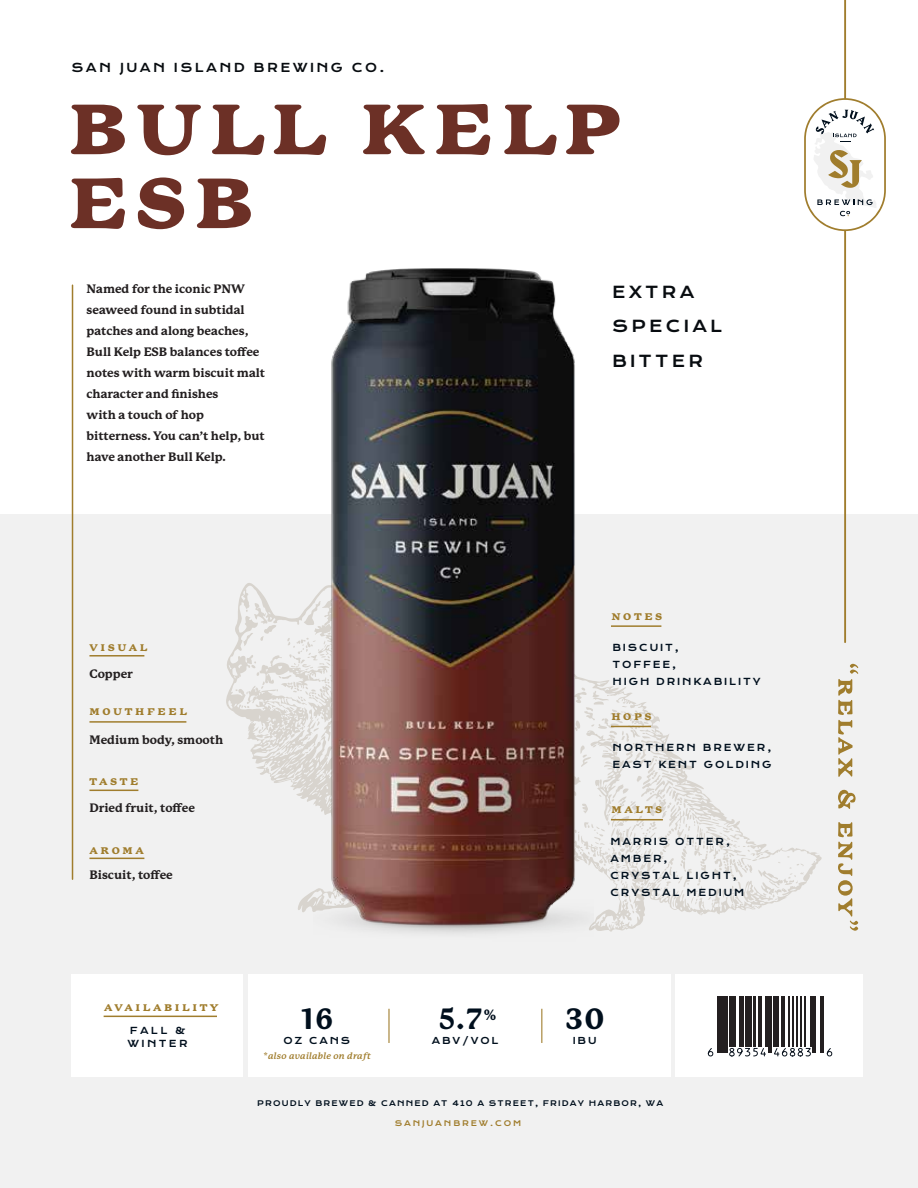
<style>
.page{position:relative;width:918px;height:1188px;background:#fff}
.page>*{position:absolute;margin:0;border:0;box-sizing:border-box;transform-origin:0 0}
.t1{font:800 97.05px/73.9px "P22 Mackinac Pro";letter-spacing:.07em;color:#6c3026}
.t2{font:800 28.65px "P22 Mackinac Pro";color:#000f1d}
.t3{font:16.05px/34.5px "Krona One";letter-spacing:.2em;color:#080c10}
.t4{font:800 13.2px "P22 Mackinac Pro";letter-spacing:.2em;color:#a07d2d}
.t5{font:800 12px/21px "P22 Mackinac Pro";color:#231f20}
.t6{font:12px "Krona One";letter-spacing:.2em;color:#080c10}
.t7{font:9.45px/17px "Krona One";letter-spacing:.2em;color:#000f1d}
.t8{font:9.45px/13.5px "Krona One";letter-spacing:.25em;color:#000f1d}
.t9{font:9.3px "Krona One";letter-spacing:.2em;color:#000f1d}
.t10{font:italic 700 9px "P22 Mackinac Pro";letter-spacing:.025em;color:#a07d2d}
.t11{font:7.5px "Krona One";letter-spacing:.15em;color:#000f1d}
.t12{font:7.5px "Krona One";letter-spacing:.25em;color:#a07d2d}
</style>
<div class="page">
<div style="left:0;top:423px;width:918px;height:765px;background:#f1f1f1"></div>
<div style="left:0;top:0;width:918px;height:514px;background:#fff"></div>
<svg style="left:838px;top:664px;width:20px;height:113px"></svg>
<svg style="left:838px;top:790px;width:18px;height:19px"></svg>
<svg style="left:838px;top:822px;width:20px;height:109px"></svg>
<hr style="left:72px;top:285px;width:1px;height:594px;background:#a07d2d">
<hr style="left:89px;top:655px;width:55px;height:2px;background:#a07d2d">
<hr style="left:89px;top:790px;width:49px;height:1px;background:#a07d2d">
<hr style="left:89px;top:858px;width:55px;height:1px;background:#a07d2d">
<hr style="left:89px;top:721px;width:97px;height:2px;background:#a07d2d">
<hr style="left:844px;top:231px;width:2px;height:411px;background:#a07d2d">
<svg style="left:226px;top:583px;width:596px;height:349px"></svg>
<div style="left:72px;top:974px;width:171px;height:103px;background:#fff"></div>
<div style="left:248px;top:974px;width:422px;height:103px;background:#fff"></div>
<hr style="left:104px;top:1016px;width:113px;height:1px;background:#a07d2d">
<hr style="left:388px;top:1009px;width:2px;height:34px;background:#a07d2d">
<hr style="left:541px;top:1009px;width:1px;height:34px;background:#a07d2d">
<div style="left:675px;top:974px;width:187px;height:103px;background:#fff"></div>
<hr style="left:611px;top:726px;width:40px;height:1px;background:#a07d2d">
<hr style="left:611px;top:625px;width:50px;height:2px;background:#a07d2d">
<hr style="left:611px;top:819px;width:52px;height:1px;background:#a07d2d">
<svg style="left:804px;top:98px;width:82px;height:133px"></svg>
<hr style="left:844px;top:0;width:2px;height:98px;background:#a07d2d">
<hr style="left:717px;top:996px;width:1px;height:56px;background:#231f20">
<hr style="left:719px;top:996px;width:1px;height:56px;background:#231f20">
<hr style="left:721px;top:996px;width:2px;height:56px;background:#231f20">
<hr style="left:724px;top:996px;width:4px;height:56px;background:#231f20">
<hr style="left:729px;top:996px;width:3px;height:51px;background:#231f20">
<hr style="left:733px;top:996px;width:3px;height:51px;background:#231f20">
<hr style="left:739px;top:996px;width:2px;height:51px;background:#231f20">
<hr style="left:742px;top:996px;width:2px;height:51px;background:#231f20">
<div style="left:745px;top:996px;width:5px;height:51px;background:#231f20"></div>
<hr style="left:751px;top:996px;width:1px;height:51px;background:#231f20">
<hr style="left:753px;top:996px;width:2px;height:51px;background:#231f20">
<hr style="left:758px;top:996px;width:2px;height:51px;background:#231f20">
<hr style="left:761px;top:996px;width:1px;height:51px;background:#231f20">
<hr style="left:765px;top:996px;width:2px;height:51px;background:#231f20">
<hr style="left:769px;top:996px;width:1px;height:56px;background:#231f20">
<hr style="left:771px;top:996px;width:1px;height:56px;background:#231f20">
<hr style="left:773px;top:996px;width:1px;height:51px;background:#231f20">
<hr style="left:775px;top:996px;width:4px;height:51px;background:#231f20">
<hr style="left:781px;top:996px;width:1px;height:51px;background:#231f20">
<hr style="left:783px;top:996px;width:1px;height:51px;background:#231f20">
<hr style="left:789px;top:996px;width:1px;height:51px;background:#231f20">
<hr style="left:792px;top:996px;width:1px;height:51px;background:#231f20">
<hr style="left:797px;top:996px;width:1px;height:51px;background:#231f20">
<hr style="left:800px;top:996px;width:1px;height:51px;background:#231f20">
<hr style="left:805px;top:996px;width:1px;height:51px;background:#231f20">
<hr style="left:810px;top:996px;width:1px;height:51px;background:#231f20">
<hr style="left:812px;top:996px;width:1px;height:56px;background:#231f20">
<hr style="left:815px;top:996px;width:1px;height:56px;background:#231f20">
<hr style="left:820px;top:996px;width:1px;height:56px;background:#231f20">
<hr style="left:822px;top:996px;width:2px;height:56px;background:#231f20">
<svg style="left:707px;top:1048px;width:7px;height:9px"></svg>
<svg style="left:729px;top:1047px;width:37px;height:10px"></svg>
<svg style="left:774px;top:1047px;width:37px;height:10px"></svg>
<svg style="left:826px;top:1048px;width:7px;height:9px"></svg>
<img style="left:313px;top:268px;width:280px;height:666px">
<p class="t6" style="left:72px;top:60px;width:315px">SAN JUAN ISLAND BREWING CO.</p>
<h1 class="t1" style="left:68px;top:84px;width:554px">bull kelp esb</h1>
<p class="t5" style="left:87px;top:278px;width:180px">Named for the iconic PNW seaweed found in subtidal patches and along beaches,<br>Bull Kelp ESB balances toffee notes with warm biscuit malt character and finishes<br>with a touch of hop bitterness. You can’t help, but have another Bull Kelp.</p>
<p class="t4" style="left:90px;top:638px;width:59px">visual</p>
<p class="t5" style="left:89px;top:664px;width:45px">Copper</p>
<p class="t4" style="left:89px;top:703px;width:99px">mouthfeel</p>
<p class="t5" style="left:89px;top:729px;width:135px">Medium body, smooth</p>
<p class="t4" style="left:89px;top:773px;width:50px">taste</p>
<p class="t5" style="left:89px;top:797px;width:107px">Dried fruit, toffee</p>
<p class="t4" style="left:90px;top:841px;width:56px">aroma</p>
<p class="t5" style="left:89px;top:864px;width:85px">Biscuit, toffee</p>
<p class="t4" style="left:104px;top:999px;width:116px">availability</p>
<p class="t8" style="left:128px;top:1024px;width:62px">FALL &amp;<br>WINTER</p>
<h2 class="t2" style="left:301px;top:1003px;width:33px">16</h2>
<p class="t9" style="left:283px;top:1035px;width:68px">OZ CANS</p>
<p class="t10" style="left:264px;top:1051px;width:108px">*also available on draft</p>
<h2 class="t2" style="left:439px;top:1003px;width:59px">5.7<sup>%</sup></h2>
<p class="t9" style="left:432px;top:1035px;width:68px">ABV/VOL</p>
<h3 class="t3" style="left:612px;top:274px;width:112px">EXTRA<br>SPECIAL<br>BITTER</h3>
<p class="t4" style="left:611px;top:607px;width:52px">notes</p>
<p class="t7" style="left:612px;top:639px;width:150px">BISCUIT,<br>TOFFEE,<br>HIGH DRINKABILITY</p>
<p class="t4" style="left:611px;top:708px;width:42px">hops</p>
<p class="t7" style="left:612px;top:739px;width:161px">NORTHERN BREWER,<br>EAST KENT GOLDING</p>
<p class="t4" style="left:611px;top:801px;width:52px">malts</p>
<p class="t7" style="left:610px;top:833px;width:135px">MARRIS OTTER,<br>AMBER,<br>CRYSTAL LIGHT,<br>CRYSTAL MEDIUM</p>
<h2 class="t2" style="left:565px;top:1003px;width:41px">30</h2>
<p class="t9" style="left:573px;top:1035px;width:25px">IBU</p>
<p class="t11" style="left:257px;top:1098px;width:408px">PROUDLY BREWED &amp; CANNED AT 410 A STREET, FRIDAY HARBOR, WA</p>
<p class="t12" style="left:395px;top:1118px;width:128px">SANJUANBREW.COM</p>
</div>
